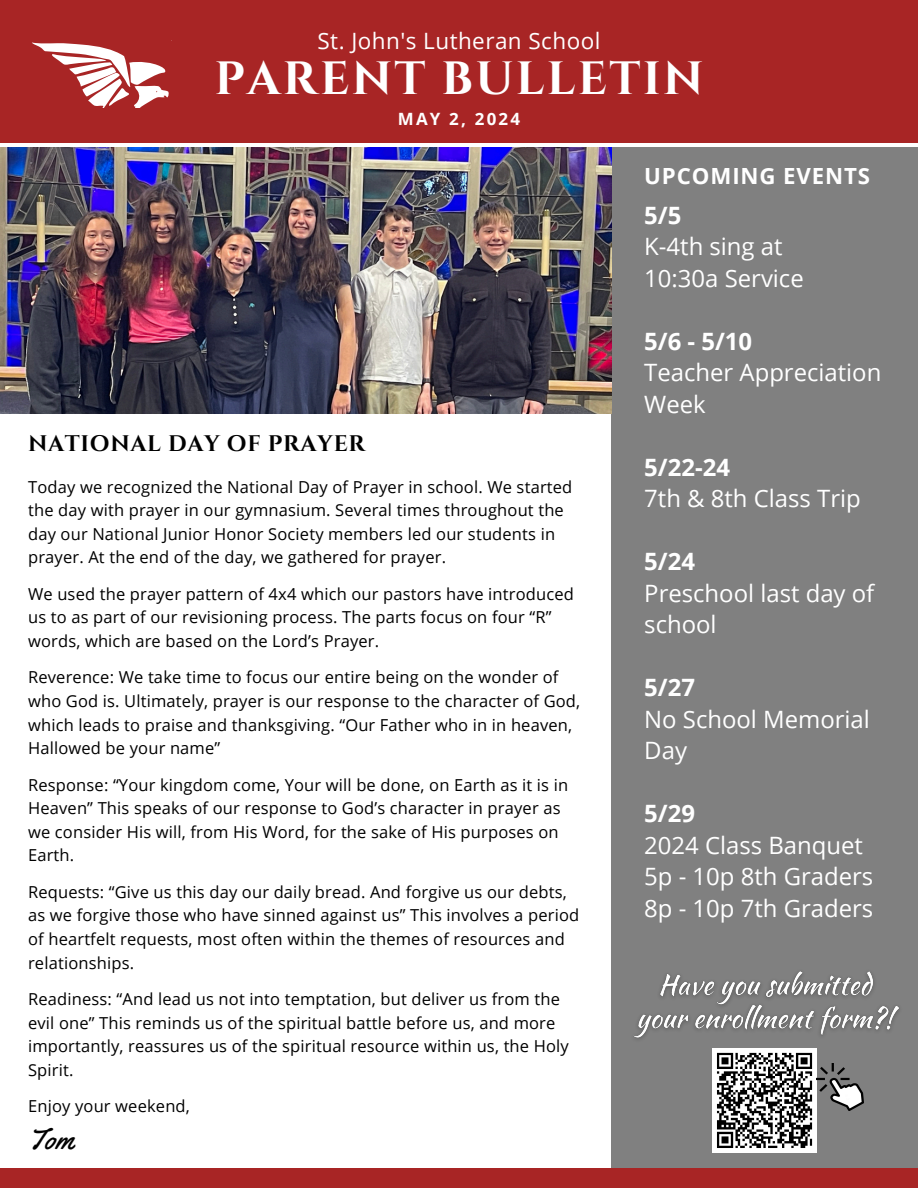
<style>
.page{position:relative;width:918px;height:1188px;background:#fff}
.page>*{position:absolute;margin:0;border:0;box-sizing:border-box;transform-origin:0 0}
.t1{font:700 46.5px "Cinzel";letter-spacing:.05em;color:#fff}
.t2{font:29.25px "Yellowtail";color:#000}
.t3{font:23.85px/31.5px "Open Sans";color:#fff}
.t4{font:22.5px "Open Sans";letter-spacing:.02em;color:#fff}
.t5{font:700 22.5px "Cinzel";letter-spacing:.03em;color:#000}
.t6{font:700 22.2px "Open Sans";letter-spacing:.04em;color:#fff}
.t7{font:700 16.95px "Open Sans";letter-spacing:.13em;color:#fff}
.t8{font:16.5px/23.7px "Open Sans";letter-spacing:.01em;color:#000}
.s1{font-weight:700}
</style>
<div class="page">
<div style="left:0;top:0;width:918px;height:143px;background:#a82525"></div>
<div style="left:0;top:1168px;width:918px;height:20px;background:#a82525"></div>
<div style="left:611px;top:147px;width:307px;height:1020px;background:#808080"></div>
<svg style="left:32px;top:43px;width:137px;height:64px"></svg>
<img style="left:634px;top:971px;width:266px;height:68px">
<svg style="left:712px;top:1048px;width:105px;height:104px;background:#949494"></svg>
<img style="left:817px;top:1063px;width:47px;height:47px">
<img style="left:0;top:147px;width:611px;height:266px">
<p class="t4" style="left:318px;top:25px;width:284px">St. John's Lutheran School</p>
<h4 class="t1" style="left:214px;top:48px;width:491px">PARENT BULLETIN</h4>
<h1 class="t7" style="left:398px;top:107px;width:124px">MAY 2, 2024</h1>
<h5 class="t5" style="left:28px;top:429px;width:339px">NATIONAL DAY OF PRAYER</h5>
<h3 class="t8" style="left:28px;top:474px;width:546px">Today we recognized the National Day of Prayer in school. We started the day with prayer in our gymnasium. Several times throughout the day our National Junior Honor Society members led our students in prayer. At the end of the day, we gathered for prayer.</h3>
<h4 class="t8" style="left:28px;top:582px;width:547px">We used the prayer pattern of 4x4 which our pastors have introduced us to as part of our revisioning process. The parts focus on four “R” words, which are based on the Lord’s Prayer.</h4>
<h4 class="t8" style="left:28px;top:665px;width:554px">Reverence: We take time to focus our entire being on the wonder of who God is. Ultimately, prayer is our response to the character of God, which leads to praise and thanksgiving. “Our Father who in in heaven, Hallowed be your name”</h4>
<h4 class="t8" style="left:28px;top:772px;width:542px">Response: “Your kingdom come, Your will be done, on Earth as it is in Heaven” This speaks of our response to God’s character in prayer as we consider His will, from His Word, for the sake of His purposes on Earth.</h4>
<h4 class="t8" style="left:28px;top:879px;width:553px">Requests: “Give us this day our daily bread. And forgive us our debts, as we forgive those who have sinned against us” This involves a period of heartfelt requests, most often within the themes of resources and relationships.</h4>
<h4 class="t8" style="left:28px;top:987px;width:542px">Readiness: “And lead us not into temptation, but deliver us from the evil one” This reminds us of the spiritual battle before us, and more importantly, reassures us of the spiritual resource within us, the Holy Spirit.</h4>
<p class="t8" style="left:28px;top:1094px;width:163px">Enjoy your weekend,</p>
<p class="t2" style="left:28px;top:1121px;width:47px">Tom</p>
<p class="t6" style="left:644px;top:160px;width:227px">UPCOMING EVENTS</p>
<p class="t3" style="left:644px;top:199px;width:161px"><span class="s1">5/5<br></span>K-4th sing at<br>10:30a Service</p>
<p class="t3" style="left:644px;top:325px;width:239px"><span class="s1">5/6 - 5/10<br></span>Teacher Appreciation<br>Week</p>
<p class="t3" style="left:644px;top:451px;width:218px"><span class="s1">5/22-24<br></span>7th &amp; 8th Class Trip</p>
<p class="t3" style="left:644px;top:545px;width:232px"><span class="s1">5/24<br></span>Preschool last day of school</p>
<p class="t3" style="left:644px;top:671px;width:227px"><span class="s1">5/27<br></span>No School Memorial<br>Day</p>
<h3 class="t3" style="left:644px;top:797px;width:231px"><span class="s1">5/29<br></span>2024 Class Banquet<br>5p - 10p 8th Graders<br>8p - 10p 7th Graders</h3>
</div>
